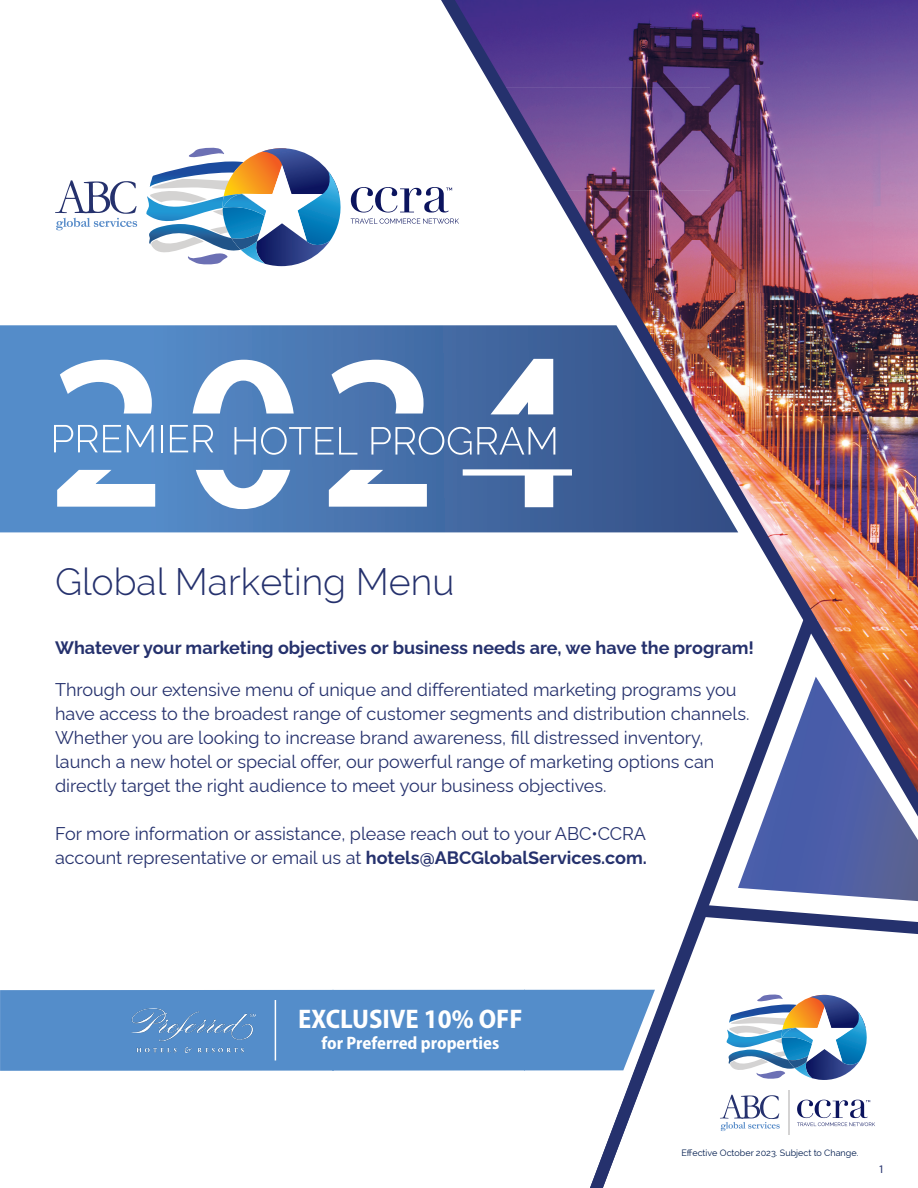
<style>
.page{position:relative;width:918px;height:1188px;background:#fff}
.page>*{position:absolute;margin:0;border:0;box-sizing:border-box;transform-origin:0 0}
.t1{font:300 37.5px "Raleway";color:#25316d}
.t2{font:700 semi-condensed 27px "Myriad Pro";color:#fff}
.t3{font:18px/24px "Rawline";color:#25316d}
.t4{font:700 18px "Rawline";color:#25316d}
.t5{font:700 semi-condensed 18px "Myriad Pro";color:#fff}
.t6{font:11.7px "Myriad Pro";color:#25316d}
.t7{font:9px "Raleway";color:#001c4e}
.s1{font-weight:700}
</style>
<div class="page">
<svg style="left:543px;top:904px;width:375px;height:284px"></svg>
<img style="left:398px;top:0;width:520px;height:851px">
<img style="left:738px;top:677px;width:180px;height:225px">
<svg style="left:0;top:325px;width:738px;height:207px;background:#5474a8"></svg>
<svg style="left:720px;top:1095px;width:60px;height:36px"></svg>
<hr style="left:789px;top:1091px;width:1px;height:44px;background:#d4d3d3">
<svg style="left:797px;top:1100px;width:78px;height:26px"></svg>
<img style="left:727px;top:1028px;width:2px;height:19px">
<svg style="left:729px;top:995px;width:139px;height:85px"></svg>
<div style="left:0;top:990px;width:655px;height:81px;background:#548dca"></div>
<svg style="left:352px;top:219px;width:107px;height:5px"></svg>
<svg style="left:351px;top:187px;width:101px;height:26px"></svg>
<svg style="left:55px;top:180px;width:82px;height:50px"></svg>
<img style="left:146px;top:196px;width:4px;height:21px">
<svg style="left:150px;top:147px;width:191px;height:119px"></svg>
<div style="left:59px;top:568px;width:395px;height:36px;background:#fff"></div>
<svg style="left:54px;top:425px;width:67px;height:27px"></svg>
<svg style="left:127px;top:425px;width:27px;height:27px"></svg>
<hr style="left:161px;top:425px;width:2px;height:27px;background:#fff">
<svg style="left:170px;top:425px;width:18px;height:27px"></svg>
<svg style="left:194px;top:425px;width:19px;height:27px"></svg>
<svg style="left:234px;top:427px;width:123px;height:28px;background:#6b91c2"></svg>
<svg style="left:371px;top:427px;width:184px;height:28px;background:#6887b4"></svg>
<svg style="left:60px;top:360px;width:92px;height:54px"></svg>
<svg style="left:57px;top:470px;width:98px;height:37px"></svg>
<svg style="left:193px;top:360px;width:101px;height:54px"></svg>
<svg style="left:196px;top:470px;width:94px;height:39px"></svg>
<svg style="left:332px;top:360px;width:92px;height:54px"></svg>
<svg style="left:329px;top:470px;width:98px;height:37px"></svg>
<svg style="left:491px;top:359px;width:62px;height:55px"></svg>
<svg style="left:463px;top:469px;width:109px;height:38px"></svg>
<hr style="left:275px;top:1000px;width:1px;height:61px;background:#fff">
<img style="left:132px;top:1008px;width:123px;height:45px">
<h1 class="t1" style="left:55px;top:560px;width:401px">Global Marketing Menu</h1>
<p class="t4" style="left:55px;top:633px;width:700px">Whatever your marketing objectives or business needs are, we have the program!</p>
<p class="t3" style="left:55px;top:676px;width:696px">Through our extensive menu of unique and differentiated marketing programs you have access to the broadest range of customer segments and distribution channels.<br>Whether you are looking to increase brand awareness, fill distressed inventory, launch a new hotel or special offer, our powerful range of marketing options can directly target the right audience to meet your business objectives.</p>
<p class="t3" style="left:55px;top:819px;width:593px">For more information or assistance, please reach out to your ABC•CCRA account representative or email us at <span class="s1">hotels@ABCGlobalServices.com.</span></p>
<h2 class="t2" style="left:298px;top:1001px;width:226px">EXCLUSIVE 10% OFF</h2>
<p class="t5" style="left:322px;top:1032px;width:179px">for Preferred properties</p>
<p class="t7" style="left:681px;top:1147px;width:178px">Effective October 2023. Subject to Change.</p>
<p class="t6" style="left:879px;top:1161px;width:7px">1</p>
</div>
